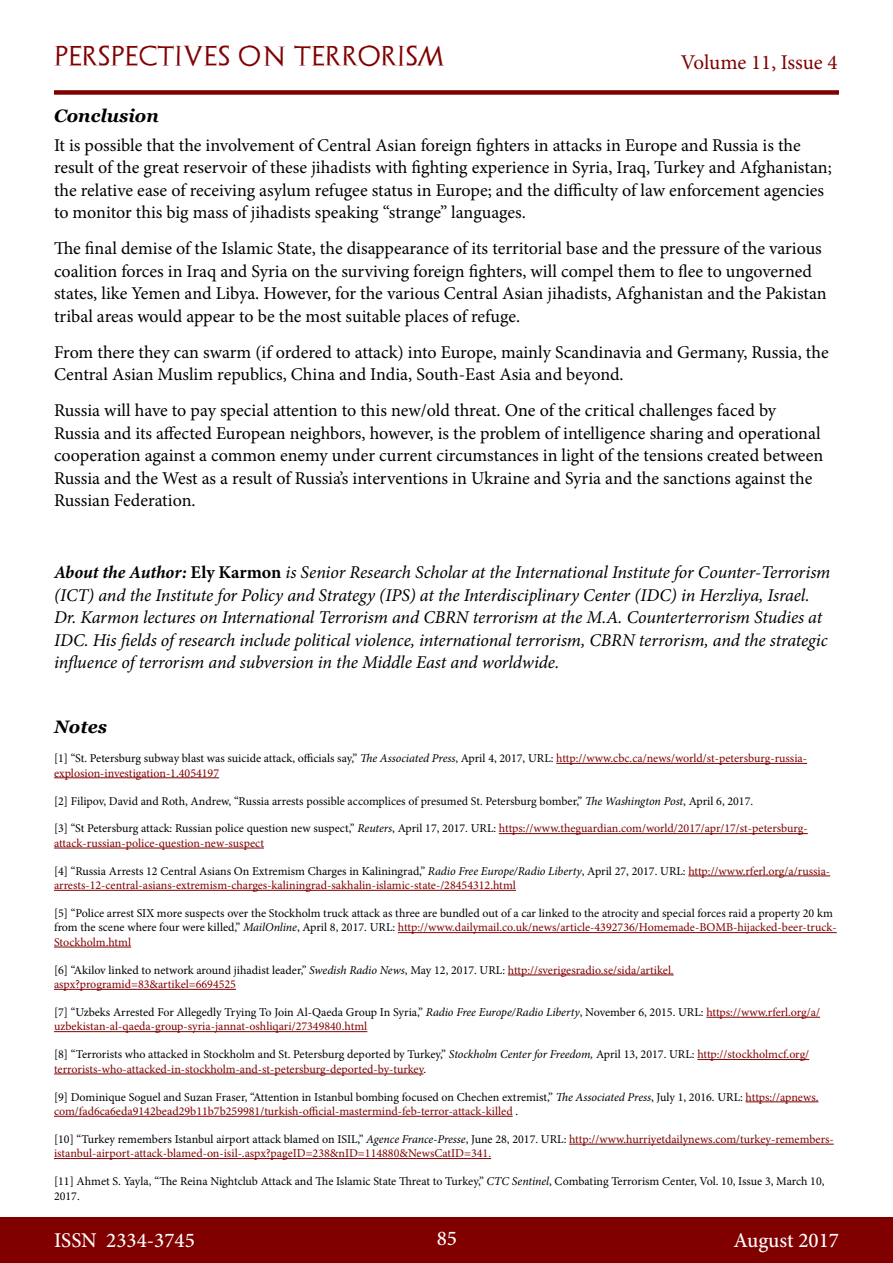
<style>
.page{position:relative;width:893px;height:1263px;background:#fff}
.page>*{position:absolute;margin:0;border:0;box-sizing:border-box;transform-origin:0 0}
.t1{font:500 21px "Minion Pro";color:#fff}
.t2{font:21px "Archeologicaps";letter-spacing:.045em;color:#800000}
.t3{font:21px "Minion Pro";letter-spacing:-.005em;color:#800000}
.t4{font:18px/22.5px "Minion Pro";letter-spacing:-.005em;color:#000}
.t5{font:italic 18px/22.5px "Minion Pro";letter-spacing:-.01em;color:#000}
.t6{font:italic 700 18px "Georgia";color:#000}
.t7{font:12px/14.4px "Minion Pro";color:#800000}
.t8{font:12px/14.4px "Minion Pro";color:#000}
.s1{font-weight:700}
.s2{font-weight:700;font-style:normal}
.s3{color:#000}
.s4{font-style:italic;color:#000}
.s5{font-style:italic}
.s6{color:#800000}
</style>
<div class="page">
<div style="left:0;top:1217px;width:893px;height:46px;background:#800000"></div>
<div style="left:54px;top:90px;width:785px;height:5px;background:#800000"></div>
<hr style="left:556px;top:763px;width:251px;height:1px;background:#800000">
<hr style="left:54px;top:777px;width:165px;height:1px;background:#800000">
<hr style="left:499px;top:833px;width:309px;height:1px;background:#800000">
<hr style="left:54px;top:848px;width:210px;height:1px;background:#800000">
<hr style="left:688px;top:876px;width:142px;height:1px;background:#800000">
<hr style="left:54px;top:890px;width:462px;height:1px;background:#800000">
<hr style="left:398px;top:932px;width:439px;height:1px;background:#800000">
<hr style="left:54px;top:947px;width:77px;height:1px;background:#800000">
<hr style="left:508px;top:975px;width:166px;height:1px;background:#800000">
<hr style="left:54px;top:989px;width:182px;height:1px;background:#800000">
<hr style="left:706px;top:1017px;width:114px;height:1px;background:#800000">
<hr style="left:54px;top:1031px;width:313px;height:1px;background:#800000">
<hr style="left:697px;top:1059px;width:112px;height:1px;background:#800000">
<hr style="left:54px;top:1074px;width:369px;height:1px;background:#800000">
<hr style="left:746px;top:1101px;width:72px;height:1px;background:#800000">
<hr style="left:54px;top:1116px;width:459px;height:1px;background:#800000">
<hr style="left:569px;top:1144px;width:265px;height:1px;background:#800000">
<hr style="left:54px;top:1158px;width:437px;height:1px;background:#800000">
<h1 class="t2" style="left:54px;top:43px;width:392px">PERSPECTIVES ON TERRORISM</h1>
<h1 class="t3" style="left:681px;top:48px;width:158px">Volume 11, Issue 4</h1>
<h2 class="t6" style="left:54px;top:104px;width:106px">Conclusion</h2>
<p class="t4" style="left:54px;top:134px;width:779px">It is possible that the involvement of Central Asian foreign fighters in attacks in Europe and Russia is the result of the great reservoir of these jihadists with fighting experience in Syria, Iraq, Turkey and Afghanistan; the relative ease of receiving asylum refugee status in Europe; and the difficulty of law enforcement agencies to monitor this big mass of jihadists speaking “strange” languages.</p>
<p class="t4" style="left:54px;top:237px;width:774px">The final demise of the Islamic State, the disappearance of its territorial base and the pressure of the various coalition forces in Iraq and Syria on the surviving foreign fighters, will compel them to flee to ungoverned states, like Yemen and Libya. However, for the various Central Asian jihadists, Afghanistan and the Pakistan tribal areas would appear to be the most suitable places of refuge.</p>
<h2 class="t4" style="left:54px;top:341px;width:776px">From there they can swarm (if ordered to attack) into Europe, mainly Scandinavia and Germany, Russia, the<br>Central Asian Muslim republics, China and India, South-East Asia and beyond.</h2>
<p class="t4" style="left:54px;top:399px;width:771px">Russia will have to pay special attention to this new/old threat. One of the critical challenges faced by Russia and its affected European neighbors, however, is the problem of intelligence sharing and operational cooperation against a common enemy under current circumstances in light of the tensions created between Russia and the West as a result of Russia’s interventions in Ukraine and Syria and the sanctions against the Russian Federation.</p>
<p class="t5" style="left:54px;top:561px;width:778px"><span class="s1">About the Author:</span> <span class="s2">Ely Karmon</span> is Senior Research Scholar at the International Institute for Counter-Terrorism (ICT) and the Institute for Policy and Strategy (IPS) at the Interdisciplinary Center (IDC) in Herzliya, Israel.<br>Dr. Karmon lectures on International Terrorism and CBRN terrorism at the M.A. Counterterrorism Studies at IDC. His fields of research include political violence, international terrorism, CBRN terrorism, and the strategic influence of terrorism and subversion in the Middle East and worldwide.</p>
<h2 class="t6" style="left:54px;top:715px;width:55px">Notes</h2>
<p class="t7" style="left:54px;top:751px;width:755px"><span class="s3">[1] “St. Petersburg subway blast was suicide attack, officials say,”</span> <span class="s4">The Associated Press</span><span class="s3">, April 4, 2017, URL:</span> http://www.cbc.ca/news/world/st-petersburg-russia&shy;explosion-investigation-1.4054197</p>
<p class="t8" style="left:54px;top:793px;width:701px">[2] Filipov, David and Roth, Andrew, “Russia arrests possible accomplices of presumed St. Petersburg bomber,” <span class="s5">The Washington Post</span>, April 6, 2017.</p>
<p class="t7" style="left:54px;top:821px;width:755px"><span class="s3">[3] “St Petersburg attack: Russian police question new suspect,”</span> <span class="s4">Reuters</span><span class="s3">, April 17, 2017. URL:</span> https://www.theguardian.com/world/2017/apr/17/st-petersburg&shy;attack-russian-police-question-new-suspect</p>
<p class="t7" style="left:54px;top:864px;width:778px"><span class="s3">[4] “Russia Arrests 12 Central Asians On Extremism Charges in Kaliningrad,”</span> <span class="s4">Radio Free Europe/Radio Liberty</span><span class="s3">, April 27, 2017. URL:</span> http://www.rferl.org/a/russia&shy;arrests-12-central-asians-extremism-charges-kaliningrad-sakhalin-islamic-state-/28454312.html</p>
<p class="t8" style="left:54px;top:906px;width:784px">[5] “Police arrest SIX more suspects over the Stockholm truck attack as three are bundled out of a car linked to the atrocity and special forces raid a property 20 km from the scene where four were killed,” <span class="s5">MailOnline</span>, April 8, 2017. URL: <span class="s6">http://www.dailymail.co.uk/news/article-4392736/Homemade-BOMB-hijacked-beer-truck-<br>Stockholm.html</span></p>
<p class="t7" style="left:54px;top:963px;width:621px"><span class="s3">[6] “Akilov linked to network around jihadist leader,”</span> <span class="s4">Swedish Radio News</span><span class="s3">, May 12, 2017. URL:</span> http://sverigesradio.se/sida/artikel. aspx?programid=83&amp;artikel=6694525</p>
<p class="t7" style="left:54px;top:1005px;width:768px"><span class="s3">[7] “Uzbeks Arrested For Allegedly Trying To Join Al-Qaeda Group In Syria,”</span> <span class="s4">Radio Free Europe/Radio Liberty</span><span class="s3">, November 6, 2015. URL:</span> https://www.rferl.org/a/ uzbekistan-al-qaeda-group-syria-jannat-oshliqari/27349840.html</p>
<p class="t7" style="left:54px;top:1047px;width:757px"><span class="s3">[8] “Terrorists who attacked in Stockholm and St. Petersburg deported by Turkey,”</span> <span class="s4">Stockholm Center for Freedom,</span> <span class="s3">April 13, 2017. URL:</span> http://stockholmcf.org/ terrorists-who-attacked-in-stockholm-and-st-petersburg-deported-by-turkey<span class="s3">.</span></p>
<p class="t8" style="left:54px;top:1090px;width:766px">[9] Dominique Soguel and Suzan Fraser, “Attention in Istanbul bombing focused on Chechen extremist,” <span class="s5">The Associated Press</span>, July 1, 2016. URL: <span class="s6">https://apnews. com/fad6ca6eda9142bead29b11b7b259981/turkish-official-mastermind-feb-terror-attack-killed</span> .</p>
<p class="t7" style="left:54px;top:1132px;width:781px"><span class="s3">[10] “Turkey remembers Istanbul airport attack blamed on ISIL,”</span> <span class="s4">Agence France-Presse</span><span class="s3">, June 28, 2017. URL:</span> http://www.hurriyetdailynews.com/turkey-remembers&shy;istanbul-airport-attack-blamed-on-isil-.aspx?pageID=238&amp;nID=114880&amp;NewsCatID=341.</p>
<p class="t8" style="left:54px;top:1174px;width:772px">[11] Ahmet S. Yayla, “The Reina Nightclub Attack and The Islamic State Threat to Turkey,” <span class="s5">CTC Sentinel</span>, Combating Terrorism Center, Vol. 10, Issue 3, March 10,<br>2017.</p>
<h1 class="t1" style="left:54px;top:1226px;width:142px">ISSN 2334-3745</h1>
<h1 class="t1" style="left:437px;top:1224px;width:22px">85</h1>
<h1 class="t1" style="left:733px;top:1226px;width:107px">August 2017</h1>
</div>
